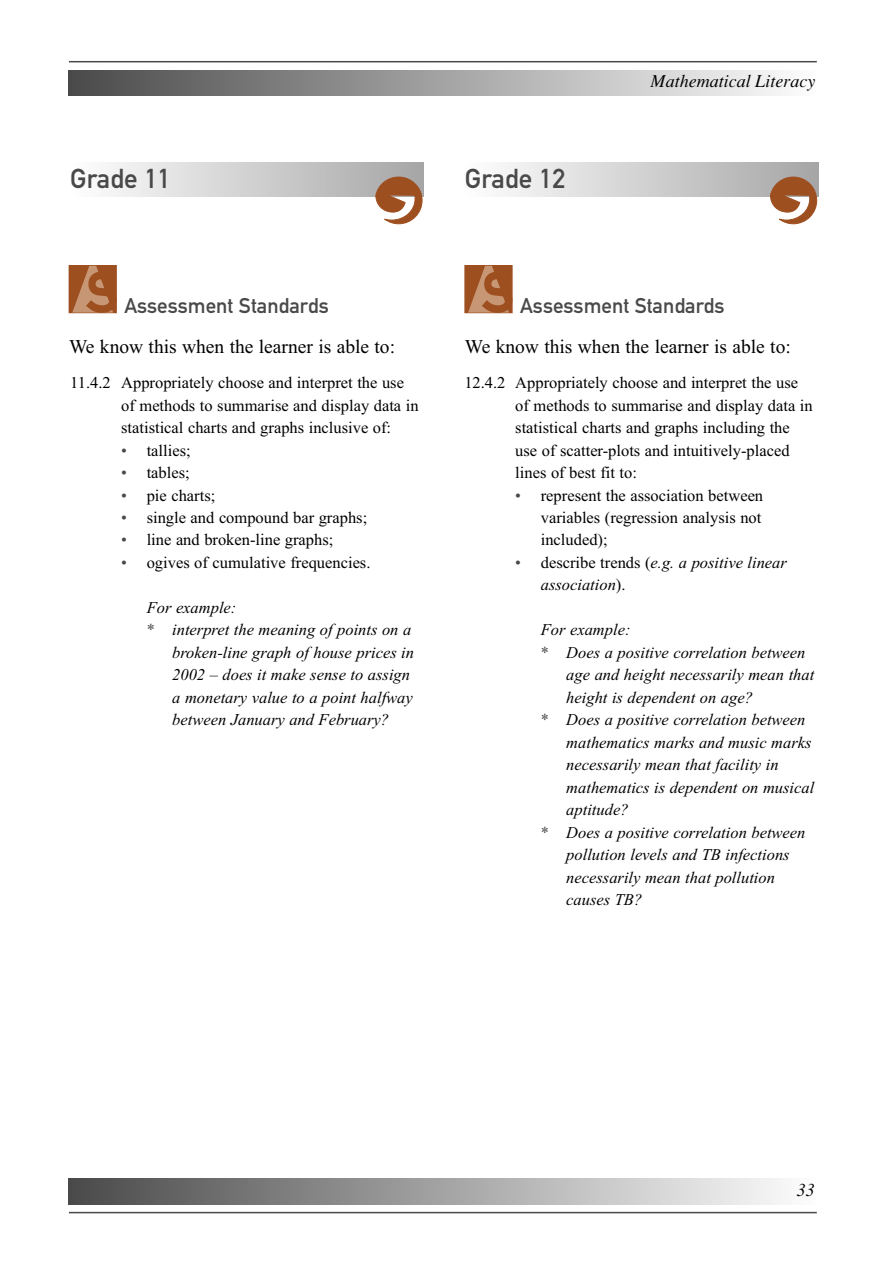
<style>
.page{position:relative;width:893px;height:1263px;background:#fff}
.page>*{position:absolute;margin:0;border:0;box-sizing:border-box;transform-origin:0 0}
.t1{font:27px "DIN Mittelschrift Alternate";color:#494949}
.t2{font:21px "DIN Mittelschrift Alternate";color:#494949}
.t3{font:19.5px "Times New Roman";color:#000}
.t4{font:italic 18px "Times";color:#000}
.t5{font:italic 16.5px/22.5px "Times New Roman";color:#000}
.t6{font:16.5px/22.5px "Times New Roman";color:#000}
.s1{color:#494949}
.s2{font-style:normal;color:#494949}
.s3{font-style:normal}
</style>
<div class="page">
<hr style="left:69px;top:61px;width:747px;height:1px;background:#494949">
<div style="left:69px;top:70px;width:747px;height:26px;background:linear-gradient(to right,#4a4a4a,#fdfdfd)"></div>
<hr style="left:69px;top:1212px;width:747px;height:1px;background:#494949">
<div style="left:69px;top:1179px;width:747px;height:25px;background:linear-gradient(to right,#4a4a4a,#fdfdfd)"></div>
<div style="left:69px;top:163px;width:354px;height:34px;background:linear-gradient(to right,#fff,#a6a6a6)"></div>
<svg style="left:375px;top:176px;width:48px;height:48px"></svg>
<div style="left:463px;top:163px;width:355px;height:34px;background:linear-gradient(to right,#fff,#a6a6a6)"></div>
<svg style="left:769px;top:176px;width:48px;height:48px"></svg>
<div style="left:69px;top:265px;width:48px;height:48px;background:#9e4f20"></div>
<svg style="left:71px;top:265px;width:46px;height:49px"></svg>
<div style="left:463px;top:265px;width:55px;height:50px;background:linear-gradient(to bottom,#fff,#fefdfc)"></div>
<div style="left:464px;top:265px;width:48px;height:48px;background:#9e4f20;border:1px solid #9e4f20"></div>
<svg style="left:467px;top:265px;width:45px;height:49px"></svg>
<h1 class="t1" style="left:70px;top:169px;width:102px">Grade 11</h1>
<h1 class="t1" style="left:465px;top:169px;width:102px">Grade 12</h1>
<p class="t4" style="left:650px;top:75px;width:166px">Mathematical Literacy</p>
<p class="t2" style="left:124px;top:298px;width:206px">Assessment Standards</p>
<p class="t3" style="left:69px;top:339px;width:327px">We know this when the learner is able to:</p>
<p class="t6" style="left:121px;top:373px;width:299px;text-indent:-51px">11.4.2 Appropriately choose and interpret the use of methods to summarise and display data in statistical charts and graphs inclusive of:</p>
<p class="t6" style="left:121px;top:440px;width:71px"><span class="s1">•</span> tallies;</p>
<p class="t6" style="left:121px;top:463px;width:70px"><span class="s1">•</span> tables;</p>
<p class="t6" style="left:121px;top:485px;width:96px"><span class="s1">•</span> pie charts;</p>
<p class="t6" style="left:121px;top:508px;width:247px"><span class="s1">•</span> single and compound bar graphs;</p>
<p class="t6" style="left:121px;top:530px;width:214px"><span class="s1">•</span> line and broken-line graphs;</p>
<p class="t6" style="left:121px;top:553px;width:251px"><span class="s1">•</span> ogives of cumulative frequencies.</p>
<p class="t5" style="left:147px;top:598px;width:91px">For example:</p>
<p class="t5" style="left:147px;top:620px;width:266px"><span class="s2">*</span> interpret the meaning of points on a</p>
<p class="t5" style="left:172px;top:643px;width:243px">broken-line graph of house prices in</p>
<p class="t5" style="left:172px;top:665px;width:239px">2002 – does it make sense to assign</p>
<p class="t5" style="left:172px;top:688px;width:242px">a monetary value to a point halfway</p>
<p class="t5" style="left:172px;top:710px;width:218px">between January and February?</p>
<p class="t2" style="left:520px;top:298px;width:206px">Assessment Standards</p>
<p class="t3" style="left:465px;top:339px;width:327px">We know this when the learner is able to:</p>
<p class="t6" style="left:515px;top:373px;width:299px;text-indent:-51px">12.4.2 Appropriately choose and interpret the use of methods to summarise and display data in statistical charts and graphs including the use of scatter-plots and intuitively-placed lines of best fit to:</p>
<p class="t6" style="left:541px;top:485px;width:224px;text-align:justify;text-indent:-25px"><span class="s1">•</span> represent the association between variables (regression analysis not included);</p>
<p class="t5" style="left:541px;top:553px;width:248px;text-indent:-25px"><span class="s2">•</span> <span class="s3">describe trends (</span>e.g. a positive linear association<span class="s3">).</span></p>
<p class="t5" style="left:541px;top:620px;width:91px">For example:</p>
<p class="t5" style="left:541px;top:643px;width:266px"><span class="s2">*</span> Does a positive correlation between</p>
<p class="t5" style="left:566px;top:665px;width:249px">age and height necessarily mean that</p>
<p class="t5" style="left:566px;top:688px;width:188px">height is dependent on age?</p>
<p class="t5" style="left:541px;top:710px;width:266px"><span class="s2">*</span> Does a positive correlation between</p>
<p class="t5" style="left:566px;top:733px;width:247px">mathematics marks and music marks</p>
<p class="t5" style="left:566px;top:755px;width:214px">necessarily mean that facility in</p>
<p class="t5" style="left:566px;top:777px;width:249px">mathematics is dependent on musical</p>
<p class="t5" style="left:566px;top:800px;width:64px">aptitude?</p>
<p class="t5" style="left:541px;top:822px;width:266px"><span class="s2">*</span> Does a positive correlation between</p>
<p class="t5" style="left:566px;top:845px;width:225px">pollution levels and TB infections</p>
<p class="t5" style="left:566px;top:867px;width:210px">necessarily mean that pollution</p>
<p class="t5" style="left:566px;top:890px;width:77px">causes TB?</p>
<p class="t4" style="left:797px;top:1183px;width:19px">33</p>
</div>
